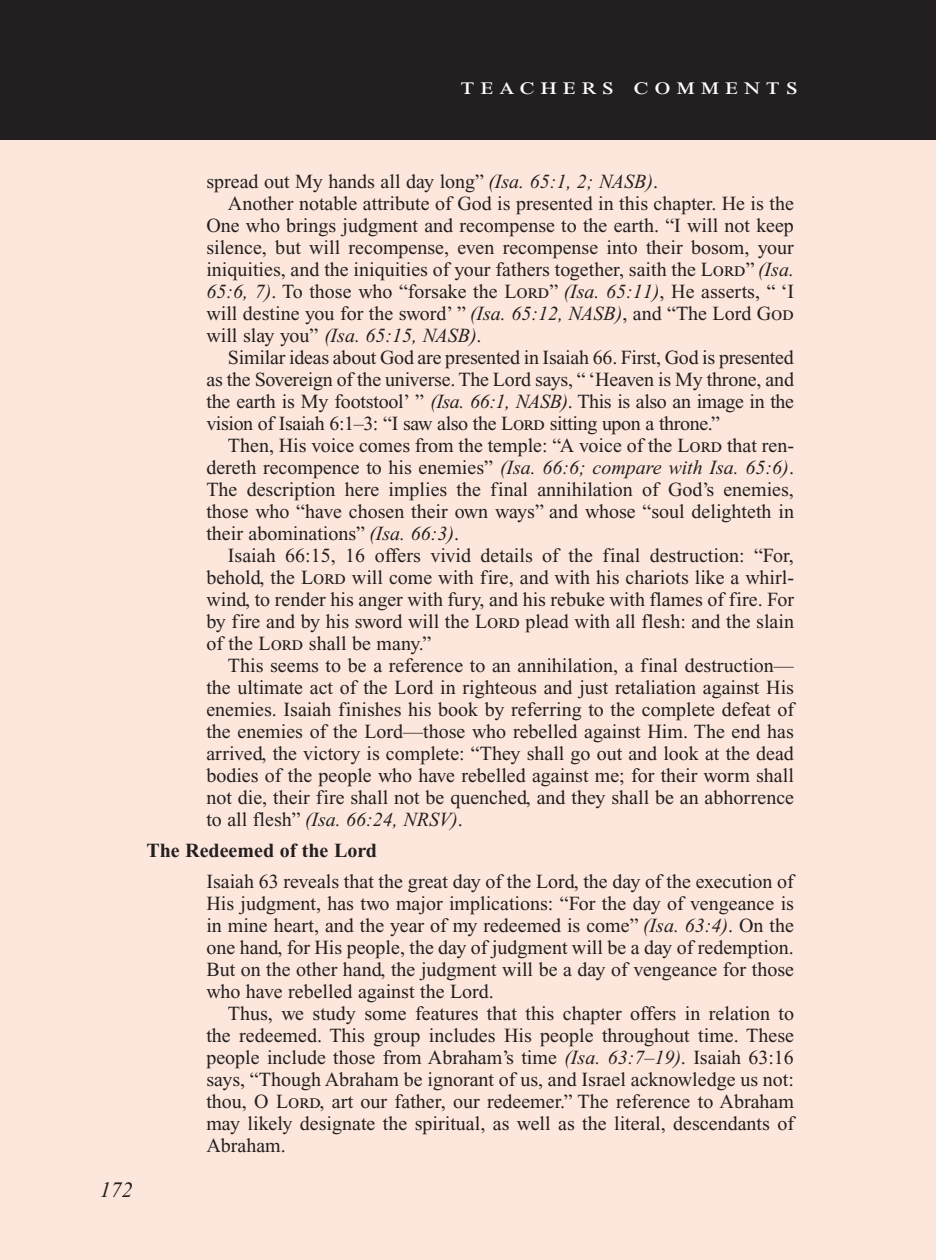
<style>
.page{position:relative;width:936px;height:1260px;background:#fff}
.page>*{position:absolute;margin:0;border:0;box-sizing:border-box;transform-origin:0 0}
.Teachers_Comments_He{font:24px "Times New Roman PS Std";letter-spacing:.2em;color:#fff;scale:1.2 1}
.PageNumbers{font:italic 22px "Times New Roman PS Std";color:#231f20}
.Objectives_Body_Text{font:20px/22px "Times New Roman PS Std";color:#231f20;text-align:justify}
.Roman_Numeral_Sub_He{font:700 20px "Times New Roman PS Std";color:#231f20}
.s1{font-style:italic}
.s2{font-style:inherit}
</style>
<div class="page">
<div style="left:0;top:136px;width:936px;height:1124px;background:#fde7dc"></div>
<div style="left:0;top:0;width:936px;height:140px;background:#231f20"></div>
<p class="Teachers_Comments_He" style="left:461px;top:73px;width:283px">teachers comments</p>
<p class="Objectives_Body_Text" style="left:206px;top:170px;width:453px">spread out My hands all day long” <span class="s1">(Isa. 65:1, 2; NASB)</span>.</p>
<p class="Objectives_Body_Text" style="left:206px;top:192px;width:589px;text-indent:22px">Another notable attribute of God is presented in this chapter. He is the One who brings judgment and recompense to the earth. “I will not keep silence, but will recompense, even recompense into their bosom, your iniquities, and the iniquities of your fathers together, saith the Lord” <span class="s1">(Isa.<br>65:6, 7)</span>. To those who “forsake the Lord” <span class="s1">(Isa. 65:11)</span>, He asserts, “ ‘I will destine you for the sword’ ” <span class="s1">(Isa. 65:12, NASB)</span>, and “The Lord God will slay you” <span class="s1">(Isa. 65:15, NASB)</span>.</p>
<p class="Objectives_Body_Text" style="left:206px;top:346px;width:589px;text-indent:22px">Similar ideas about God are presented in Isaiah 66. First, God is presented as the Sovereign of the universe. The Lord says, “ ‘Heaven is My throne, and the earth is My footstool’ ” <span class="s1">(Isa. 66:1, NASB)</span>. This is also an image in the vision of Isaiah 6:1–3: “I saw also the Lord sitting upon a throne.”</p>
<p class="Objectives_Body_Text" style="left:206px;top:434px;width:589px;text-indent:22px">Then, His voice comes from the temple: “A voice of the Lord that ren&shy;dereth recompence to his enemies” <span class="s1">(Isa. 66:6; compare with Isa. 65:6)</span>.<br>The description here implies the final annihilation of God’s enemies, those who “have chosen their own ways” and whose “soul delighteth in their abominations” <span class="s1">(Isa. 66:3)</span>.</p>
<p class="Objectives_Body_Text" style="left:206px;top:544px;width:589px;text-indent:22px">Isaiah 66:15, 16 offers vivid details of the final destruction: “For, behold, the Lord will come with fire, and with his chariots like a whirl&shy;wind, to render his anger with fury, and his rebuke with flames of fire. For by fire and by his sword will the Lord plead with all flesh: and the slain of the Lord shall be many.”</p>
<p class="Objectives_Body_Text" style="left:206px;top:654px;width:591px;text-indent:22px">This seems to be a reference to an annihilation, a final destruction— the ultimate act of the Lord in righteous and just retaliation against His enemies. Isaiah finishes his book by referring to the complete defeat of the enemies of the Lord—those who rebelled against Him. The end has arrived, the victory is complete: “They shall go out and look at the dead bodies of the people who have rebelled against me; for their worm shall not die, their fire shall not be quenched, and they shall be an abhorrence to all flesh” <span class="s1">(Isa. 66:24, NRSV)</span>.</p>
<p class="Roman_Numeral_Sub_He" style="left:146px;top:839px;width:232px">The Redeemed of the <span class="s2">L</span>ord</p>
<p class="Objectives_Body_Text" style="left:206px;top:870px;width:591px">Isaiah 63 reveals that the great day of the Lord, the day of the execution of His judgment, has two major implications: “For the day of vengeance is in mine heart, and the year of my redeemed is come” <span class="s1">(Isa. 63:4)</span>. On the one hand, for His people, the day of judgment will be a day of redemption.<br>But on the other hand, the judgment will be a day of vengeance for those who have rebelled against the Lord.</p>
<p class="Objectives_Body_Text" style="left:206px;top:1002px;width:591px;text-align:left;text-indent:22px">Thus, we study some features that this chapter offers in relation to the redeemed. This group includes His people throughout time. These people include those from Abraham’s time <span class="s1">(Isa. 63:7–19)</span>. Isaiah 63:16 says, “Though Abraham be ignorant of us, and Israel acknowledge us not: thou, O Lord, art our father, our redeemer.” The reference to Abraham may likely designate the spiritual, as well as the literal, descendants of Abraham.</p>
<p class="PageNumbers" style="left:109px;top:1176px;width:34px">172</p>
<p class="PageNumbers" style="left:100px;top:1178px;width:34px">172</p>
</div>
